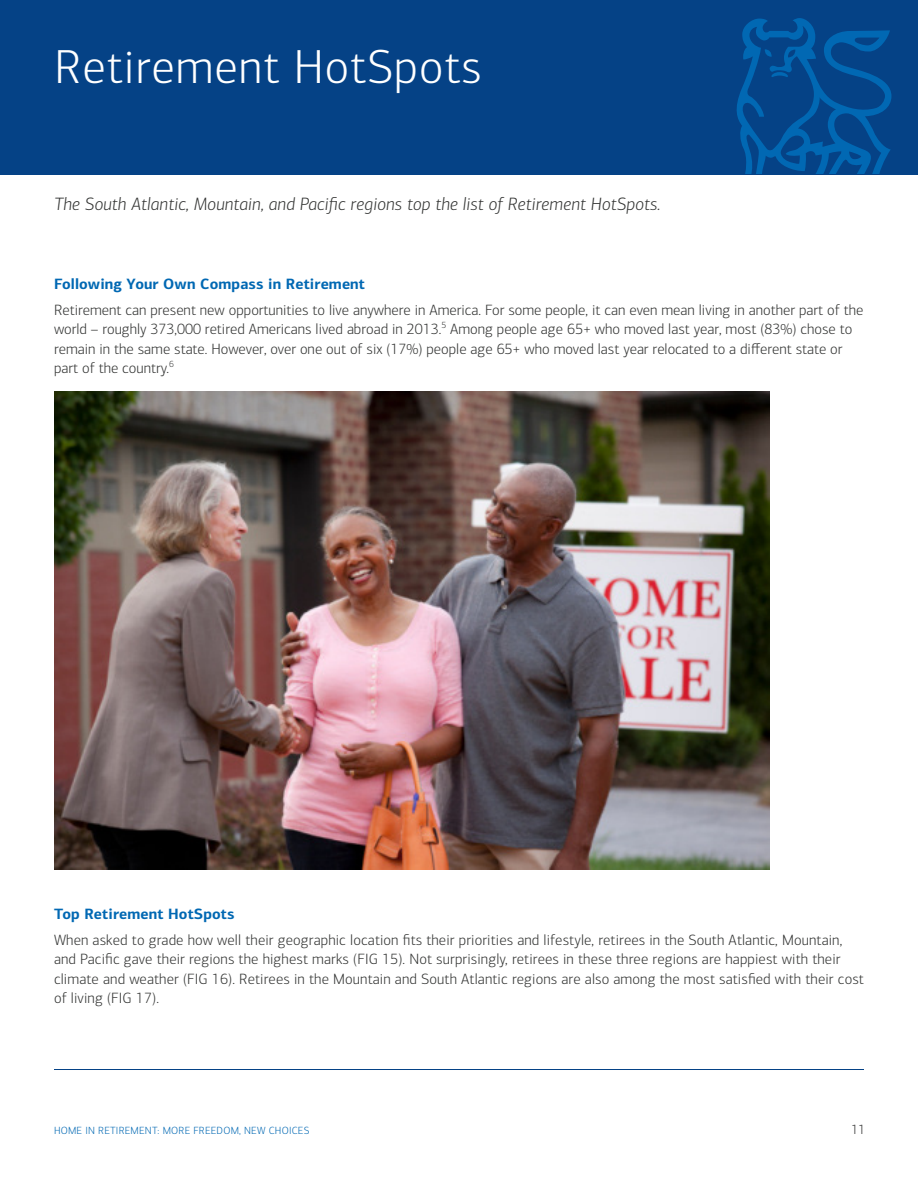
<style>
.page{position:relative;width:918px;height:1188px;background:#fff}
.page>*{position:absolute;margin:0;border:0;box-sizing:border-box;transform-origin:0 0}
.t1{font:300 48px "Connections";letter-spacing:.02em;color:#fff}
.t2{font:italic 300 18px "Connections";letter-spacing:.01em;color:#323332}
.body{font:300 15px/19.5px "Connections";letter-spacing:.01em;color:#323332}
.SubheadSpacing{font:700 15px "Connections";letter-spacing:.01em;color:#0168b3}
.t3{font:300 13.5px "Connections";color:#323332}
.t4{font:300 10.5px "Connections";letter-spacing:.02em;color:#0168b3}
</style>
<div class="page">
<div style="left:0;top:0;width:918px;height:176px;background:#054286"></div>
<svg style="left:737px;top:18px;width:154px;height:156px"></svg>
<hr style="left:54px;top:1069px;width:810px;height:1px;background:#054286">
<img style="left:54px;top:392px;width:716px;height:477px">
<p class="t1" style="left:55px;top:39px;width:429px">Retirement HotSpots</p>
<p class="t2" style="left:54px;top:194px;width:608px">The South Atlantic, Mountain, and Pacific regions top the list of Retirement HotSpots.</p>
<p class="SubheadSpacing" style="left:54px;top:274px;width:313px">Following Your Own Compass in Retirement</p>
<p class="body" style="left:54px;top:300px;width:811px">Retirement can present new opportunities to live anywhere in America. For some people, it can even mean living in another part of the world – roughly 373,000 retired Americans lived abroad in 2013.<sup>5</sup> Among people age 65+ who moved last year, most (83%) chose to remain in the same state. However, over one out of six (17%) people age 65+ who moved last year relocated to a different state or part of the country.<sup>6</sup></p>
<p class="SubheadSpacing" style="left:54px;top:904px;width:182px">Top Retirement HotSpots</p>
<p class="body" style="left:54px;top:930px;width:811px">When asked to grade how well their geographic location fits their priorities and lifestyle, retirees in the South Atlantic, Mountain, and Pacific gave their regions the highest marks (FIG 15). Not surprisingly, retirees in these three regions are happiest with their climate and weather (FIG 16). Retirees in the Mountain and South Atlantic regions are also among the most satisfied with their cost of living (FIG 17).</p>
<p class="t4" style="left:54px;top:1125px;width:257px">HOME IN RETIREMENT: MORE FREEDOM, NEW CHOICES</p>
<p class="t3" style="left:851px;top:1121px;width:16px">11</p>
</div>
